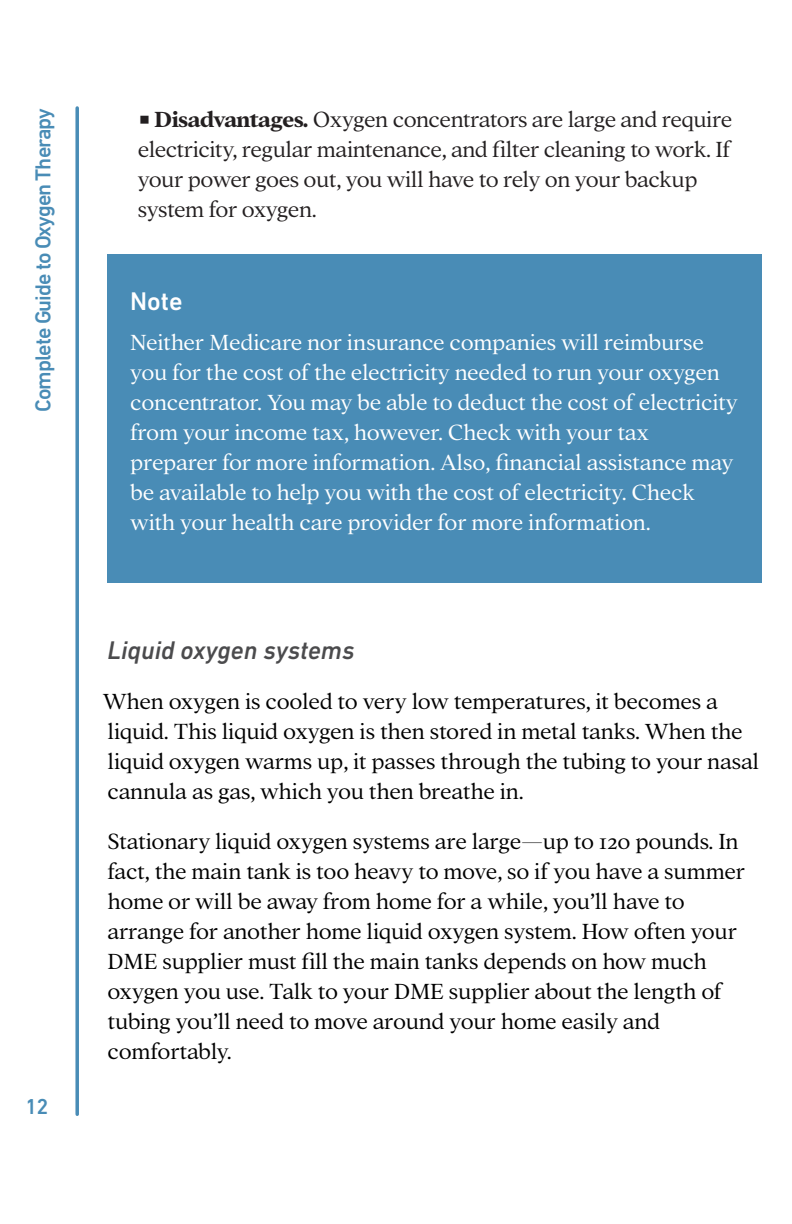
<style>
.page{position:relative;width:792px;height:1224px;background:#fff}
.page>*{position:absolute;margin:0;border:0;box-sizing:border-box;transform-origin:0 0}
.t1{font:italic 500 26px "DIN Next LT Pro";color:#4b4b4d}
.t2{font:500 26px "DIN Next LT Pro";color:#fff}
.t3{font:300 24px/30px "Addington CF";letter-spacing:-.015em;color:#000}
.t4{font:300 24px/30px "Addington CF";letter-spacing:-.015em;color:#fff}
.t5{font:300 24px/30px "Addington CF";letter-spacing:-.025em;color:#231f20}
.t6{font:500 22px "DIN Next LT Pro";letter-spacing:-.045em;color:#498cb6}
.s1{font-family:"Lucida Grande";font-weight:700}
.s2{font-weight:700}
</style>
<div class="page">
<div style="left:108px;top:255px;width:654px;height:328px;background:#498cb6"></div>
<svg style="left:75px;top:108px;width:4px;height:1006px;background:#5f9abf"></svg>
<p class="t6" style="left:34px;top:412px;width:305px;rotate:-90deg">Complete Guide to Oxygen Therapy</p>
<p class="t6" style="left:25px;top:1098px;width:25px">12</p>
<p class="t5" style="left:138px;top:104px;width:596px"><span class="s1">■</span> <span class="s2">Disadvantages.</span> Oxygen concentrators are large and require electricity, regular maintenance, and filter cleaning to work. If your power goes out, you will have to rely on your backup system for oxygen.</p>
<p class="t2" style="left:130px;top:290px;width:54px">Note</p>
<p class="t4" style="left:130px;top:327px;width:609px">Neither Medicare nor insurance companies will reimburse you for the cost of the electricity needed to run your oxygen concentrator. You may be able to deduct the cost of electricity from your income tax, however. Check with your tax preparer for more information. Also, financial assistance may be available to help you with the cost of electricity. Check with your health care provider for more information.</p>
<p class="t1" style="left:108px;top:640px;width:248px">Liquid oxygen systems</p>
<p class="t3" style="left:103px;top:687px;width:658px">When oxygen is cooled to very low temperatures, it becomes a liquid. This liquid oxygen is then stored in metal tanks. When the liquid oxygen warms up, it passes through the tubing to your nasal cannula as gas, which you then breathe in.</p>
<p class="t3" style="left:108px;top:827px;width:639px">Stationary liquid oxygen systems are large—up to 120 pounds. In fact, the main tank is too heavy to move, so if you have a summer home or will be away from home for a while, you’ll have to arrange for another home liquid oxygen system. How often your DME supplier must fill the main tanks depends on how much oxygen you use. Talk to your DME supplier about the length of tubing you’ll need to move around your home easily and comfortably.</p>
</div>
